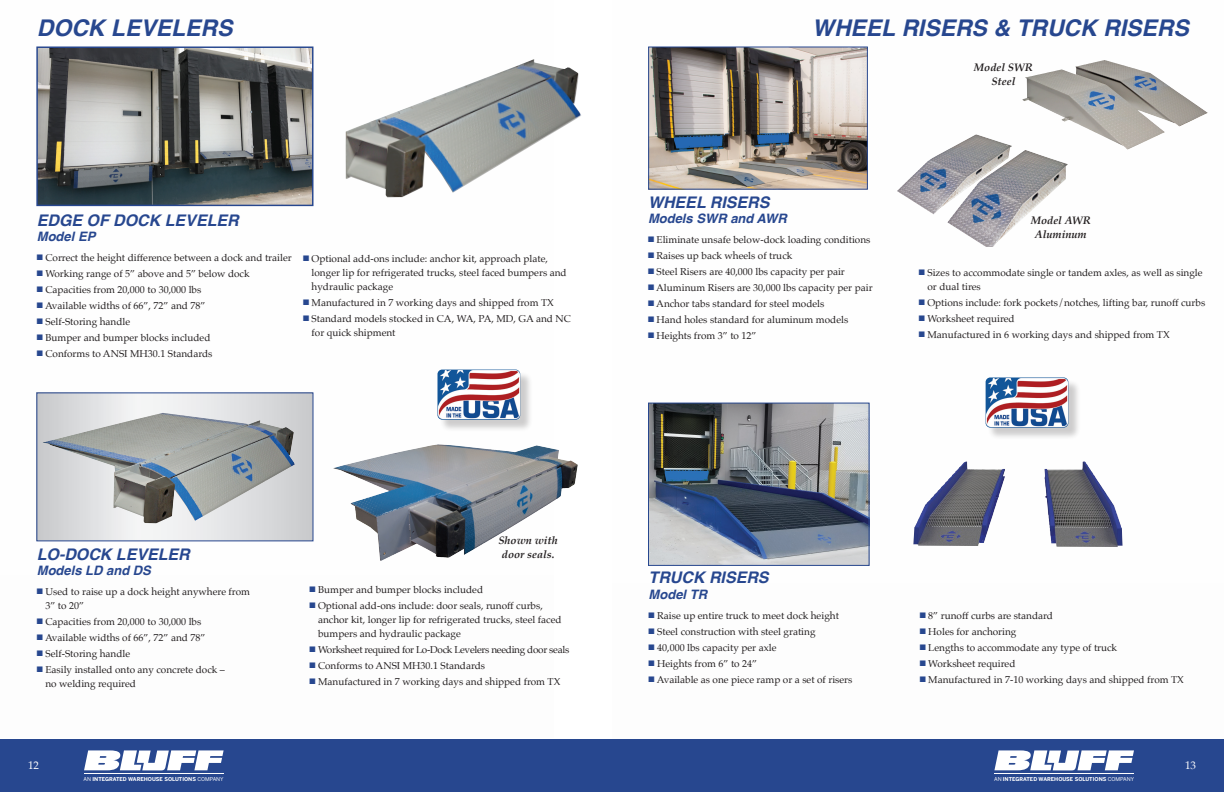
<style>
.page{position:relative;width:1224px;height:792px;background:#fff}
.page>*{position:absolute;margin:0;border:0;box-sizing:border-box;transform-origin:0 0}
.t1{font:italic 700 23px "Helvetica";color:#27478f}
.t2{font:italic 700 16px "Helvetica";color:#27478f}
.t3{font:italic 700 13px "Helvetica";color:#27478f}
.t4{font:italic 700 11px/14px "Palatino";color:#231f20;text-align:center}
.t5{font:11px "Palatino";color:#fff}
.t6{font:10px/14px "Palatino";color:#231f20}
.t7{font:10px "Palatino";letter-spacing:-.03em;color:#231f20}
.t8{font:700 5.3px "Benton Sans";color:#fff}
.s1{color:#27478f}
.s2{font-weight:400}
</style>
<div class="page">
<img style="left:648px;top:60px;width:560px;height:486px">
<img style="left:36px;top:46px;width:518px;height:515px">
<div style="left:0;top:739px;width:1224px;height:53px;background:#27478f"></div>
<svg style="left:84px;top:750px;width:140px;height:20px"></svg>
<hr style="left:84px;top:773px;width:140px;height:1px;background:#fff">
<svg style="left:994px;top:750px;width:140px;height:20px"></svg>
<hr style="left:994px;top:773px;width:140px;height:1px;background:#fff">
<img style="left:38px;top:48px;width:273px;height:156px">
<div style="left:36px;top:46px;width:277px;height:160px;border:1px solid #27478f"></div>
<img style="left:346px;top:59px;width:235px;height:138px">
<img style="left:333px;top:445px;width:103px;height:24px">
<svg style="left:38px;top:394px;width:274px;height:145px"></svg>
<img style="left:43px;top:413px;width:252px;height:110px">
<div style="left:439px;top:371px;width:94px;height:61px;background:#231f20;opacity:.22"></div>
<img style="left:437px;top:370px;width:83px;height:50px">
<img style="left:897px;top:134px;width:171px;height:113px">
<img style="left:1023px;top:60px;width:81px;height:42px">
<img style="left:930px;top:462px;width:193px;height:85px">
<div style="left:987px;top:379px;width:94px;height:61px;background:#231f20;opacity:.22"></div>
<img style="left:986px;top:377px;width:82px;height:51px">
<img style="left:650px;top:48px;width:216px;height:140px">
<div style="left:648px;top:46px;width:220px;height:144px;border:1px solid #27478f"></div>
<img style="left:650px;top:405px;width:218px;height:159px">
<div style="left:648px;top:403px;width:222px;height:163px;border:1px solid #27478f"></div>
<p class="t1" style="left:37px;top:9px;width:197px">DOCK LEVELERS</p>
<p class="t1" style="left:812px;top:9px;width:378px">WHEEL RISERS &amp; TRUCK RISERS</p>
<p class="t4" style="left:974px;top:60px;width:60px">Model SWR</p>
<p class="t4" style="left:992px;top:74px;width:25px">Steel</p>
<p class="t2" style="left:37px;top:207px;width:203px">EDGE OF DOCK LEVELER</p>
<p class="t3" style="left:37px;top:226px;width:60px">Model EP</p>
<p class="t6" style="left:37px;top:251px;width:256px"><span class="s1">■</span> Correct the height difference between a dock and trailer</p>
<p class="t6" style="left:37px;top:267px;width:214px"><span class="s1">■</span> Working range of 5” above and 5” below dock</p>
<p class="t6" style="left:37px;top:283px;width:166px"><span class="s1">■</span> Capacities from 20,000 to 30,000 lbs</p>
<p class="t6" style="left:37px;top:299px;width:170px"><span class="s1">■</span> Available widths of 66”, 72” and 78”</p>
<p class="t6" style="left:37px;top:315px;width:95px"><span class="s1">■</span> Self-Storing handle</p>
<p class="t6" style="left:37px;top:331px;width:175px"><span class="s1">■</span> Bumper and bumper blocks included</p>
<p class="t6" style="left:37px;top:347px;width:177px"><span class="s1">■</span> Conforms to ANSI MH30.1 Standards</p>
<p class="t6" style="left:312px;top:251px;width:257px;text-indent:-9px"><span class="s1">■</span> Optional add-ons include: anchor kit, approach plate, longer lip for refrigerated trucks, steel faced bumpers and hydraulic package</p>
<p class="t6" style="left:303px;top:295px;width:252px"><span class="s1">■</span> Manufactured in 7 working days and shipped from TX</p>
<p class="t6" style="left:312px;top:311px;width:261px;text-indent:-9px"><span class="s1">■</span> Standard models stocked in CA, WA, PA, MD, GA and NC for quick shipment</p>
<p class="t2" style="left:648px;top:189px;width:123px">WHEEL RISERS</p>
<p class="t3" style="left:648px;top:208px;width:140px">Models SWR and AWR</p>
<p class="t6" style="left:648px;top:233px;width:224px"><span class="s1">■</span> Eliminate unsafe below-dock loading conditions</p>
<p class="t6" style="left:648px;top:249px;width:146px"><span class="s1">■</span> Raises up back wheels of truck</p>
<p class="t6" style="left:648px;top:265px;width:198px"><span class="s1">■</span> Steel Risers are 40,000 lbs capacity per pair</p>
<p class="t6" style="left:648px;top:281px;width:226px"><span class="s1">■</span> Aluminum Risers are 30,000 lbs capacity per pair</p>
<p class="t6" style="left:648px;top:297px;width:178px"><span class="s1">■</span> Anchor tabs standard for steel models</p>
<p class="t6" style="left:648px;top:313px;width:202px"><span class="s1">■</span> Hand holes standard for aluminum models</p>
<p class="t6" style="left:648px;top:329px;width:110px"><span class="s1">■</span> Heights from 3” to 12”</p>
<p class="t4" style="left:1031px;top:214px;width:61px">Model AWR</p>
<p class="t4" style="left:1035px;top:228px;width:53px">Aluminum</p>
<p class="t6" style="left:927px;top:266px;width:277px;text-indent:-9px"><span class="s1">■</span> Sizes to accommodate single or tandem axles, as well as single or dual tires</p>
<p class="t6" style="left:919px;top:296px;width:288px"><span class="s1">■</span> Options include: fork pockets/notches, lifting bar, runoff curbs</p>
<p class="t6" style="left:919px;top:312px;width:97px"><span class="s1">■</span> Worksheet required</p>
<p class="t6" style="left:919px;top:328px;width:252px"><span class="s1">■</span> Manufactured in 6 working days and shipped from TX</p>
<p class="t2" style="left:37px;top:541px;width:154px">LO-DOCK LEVELER</p>
<p class="t3" style="left:37px;top:560px;width:116px">Models LD and DS</p>
<p class="t6" style="left:45px;top:585px;width:206px;text-indent:-9px"><span class="s1">■</span> Used to raise up a dock height anywhere from<br>3” to 20”</p>
<p class="t6" style="left:37px;top:615px;width:166px"><span class="s1">■</span> Capacities from 20,000 to 30,000 lbs</p>
<p class="t6" style="left:37px;top:631px;width:170px"><span class="s1">■</span> Available widths of 66”, 72” and 78”</p>
<p class="t6" style="left:37px;top:647px;width:95px"><span class="s1">■</span> Self-Storing handle</p>
<p class="t6" style="left:45px;top:663px;width:181px;text-indent:-9px"><span class="s1">■</span> Easily installed onto any concrete dock – no welding required</p>
<p class="t4" style="left:498px;top:534px;width:61px">Shown with door seals.</p>
<p class="t6" style="left:310px;top:582px;width:175px"><span class="s1">■</span> Bumper and bumper blocks included</p>
<p class="t6" style="left:318px;top:598px;width:245px;text-indent:-9px"><span class="s1">■</span> Optional add-ons include: door seals, runoff curbs, anchor kit, longer lip for refrigerated trucks, steel faced bumpers and hydraulic package</p>
<p class="t7" style="left:310px;top:641px;width:261px"><span class="s1">■</span> Worksheet required for Lo-Dock Levelers needing door seals</p>
<p class="t6" style="left:310px;top:658px;width:177px"><span class="s1">■</span> Conforms to ANSI MH30.1 Standards</p>
<p class="t6" style="left:310px;top:674px;width:252px"><span class="s1">■</span> Manufactured in 7 working days and shipped from TX</p>
<p class="t2" style="left:649px;top:564px;width:122px">TRUCK RISERS</p>
<p class="t3" style="left:649px;top:584px;width:60px">Model TR</p>
<p class="t6" style="left:649px;top:608px;width:192px"><span class="s1">■</span> Raise up entire truck to meet dock height</p>
<p class="t6" style="left:649px;top:624px;width:168px"><span class="s1">■</span> Steel construction with steel grating</p>
<p class="t6" style="left:649px;top:640px;width:129px"><span class="s1">■</span> 40,000 lbs capacity per axle</p>
<p class="t6" style="left:649px;top:656px;width:110px"><span class="s1">■</span> Heights from 6” to 24”</p>
<p class="t6" style="left:649px;top:672px;width:205px"><span class="s1">■</span> Available as one piece ramp or a set of risers</p>
<p class="t6" style="left:920px;top:608px;width:135px"><span class="s1">■</span> 8” runoff curbs are standard</p>
<p class="t6" style="left:920px;top:624px;width:98px"><span class="s1">■</span> Holes for anchoring</p>
<p class="t6" style="left:920px;top:640px;width:199px"><span class="s1">■</span> Lengths to accommodate any type of truck</p>
<p class="t6" style="left:920px;top:656px;width:97px"><span class="s1">■</span> Worksheet required</p>
<p class="t6" style="left:920px;top:672px;width:266px"><span class="s1">■</span> Manufactured in 7-10 working days and shipped from TX</p>
<p class="t5" style="left:28px;top:756px;width:12px">12</p>
<p class="t5" style="left:1185px;top:756px;width:12px">13</p>
<p class="t8" style="left:84px;top:776px;width:142px"><span class="s2">AN</span> INTEGRATED WAREHOUSE SOLUTIONS <span class="s2">COMPANY</span></p>
<p class="t8" style="left:994px;top:776px;width:142px"><span class="s2">AN</span> INTEGRATED WAREHOUSE SOLUTIONS <span class="s2">COMPANY</span></p>
</div>
